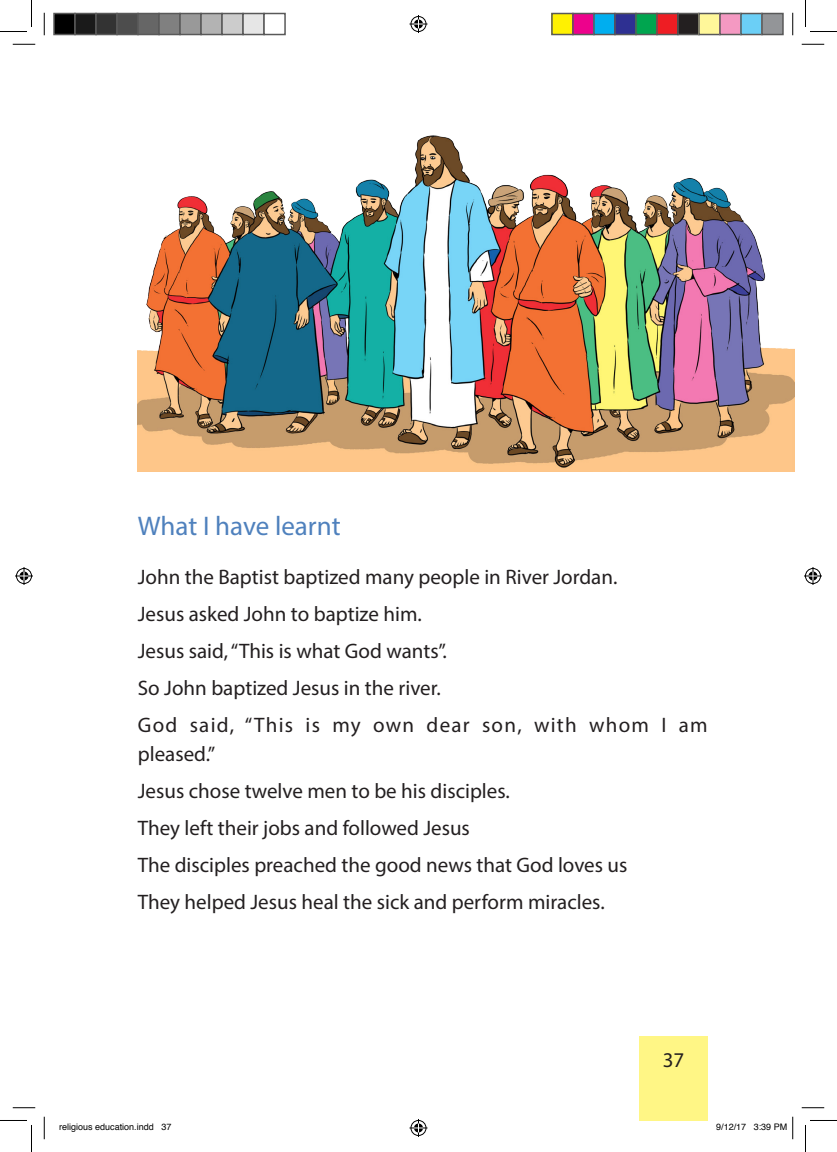
<style>
.page{position:relative;width:837px;height:1152px;background:#fff}
.page>*{position:absolute;margin:0;border:0;box-sizing:border-box;transform-origin:0 0}
.subheading_1{font:27px "Myriad Pro";color:#4f81bd}
.text{font:21px "Myriad Pro";color:#231f20}
.text-2{font:21px/28.5px "Myriad Pro";letter-spacing:.06em;color:#231f20}
.t1{font:9px "Helvetica";color:#000}
</style>
<div class="page">
<div style="left:640px;top:1036px;width:68px;height:84px;background:#fff685"></div>
<img style="left:138px;top:135px;width:656px;height:337px">
<svg style="left:13px;top:44px;width:22px;height:1px"></svg>
<svg style="left:802px;top:44px;width:22px;height:1px"></svg>
<svg style="left:13px;top:1107px;width:22px;height:1px"></svg>
<svg style="left:802px;top:1107px;width:22px;height:1px"></svg>
<svg style="left:44px;top:13px;width:1px;height:22px"></svg>
<svg style="left:44px;top:1116px;width:1px;height:23px"></svg>
<svg style="left:792px;top:13px;width:1px;height:22px"></svg>
<svg style="left:0;top:0;width:32px;height:32px"></svg>
<svg style="left:0;top:1120px;width:32px;height:32px"></svg>
<svg style="left:805px;top:0;width:32px;height:32px"></svg>
<svg style="left:805px;top:1120px;width:32px;height:32px"></svg>
<svg style="left:409px;top:15px;width:18px;height:18px"></svg>
<svg style="left:409px;top:1119px;width:18px;height:17px"></svg>
<svg style="left:15px;top:567px;width:18px;height:18px"></svg>
<svg style="left:804px;top:567px;width:18px;height:18px"></svg>
<div style="left:54px;top:14px;width:21px;height:21px;background:#000"></div>
<div style="left:53px;top:13px;width:23px;height:22px;border:2px solid #595959"></div>
<div style="left:75px;top:14px;width:21px;height:21px;background:#1a1a1a"></div>
<div style="left:74px;top:13px;width:23px;height:22px;border:2px solid #595959"></div>
<div style="left:96px;top:14px;width:21px;height:21px;background:#333"></div>
<div style="left:95px;top:13px;width:23px;height:22px;border:2px solid #595959"></div>
<div style="left:117px;top:14px;width:21px;height:21px;background:#4d4d4d"></div>
<div style="left:116px;top:13px;width:23px;height:22px;border:2px solid #595959"></div>
<div style="left:138px;top:14px;width:21px;height:21px;background:#666"></div>
<div style="left:137px;top:13px;width:23px;height:22px;border:2px solid #595959"></div>
<div style="left:159px;top:14px;width:21px;height:21px;background:#808080"></div>
<div style="left:158px;top:13px;width:23px;height:22px;border:2px solid #595959"></div>
<div style="left:180px;top:14px;width:21px;height:21px;background:#999"></div>
<div style="left:179px;top:13px;width:23px;height:22px;border:2px solid #595959"></div>
<div style="left:201px;top:14px;width:21px;height:21px;background:#b3b3b3"></div>
<div style="left:200px;top:13px;width:23px;height:22px;border:2px solid #595959"></div>
<div style="left:222px;top:14px;width:21px;height:21px;background:#ccc"></div>
<div style="left:221px;top:13px;width:23px;height:22px;border:2px solid #595959"></div>
<div style="left:243px;top:14px;width:21px;height:21px;background:#e6e6e6"></div>
<div style="left:242px;top:13px;width:23px;height:22px;border:2px solid #595959"></div>
<div style="left:263px;top:13px;width:23px;height:22px;border:2px solid #595959"></div>
<div style="left:552px;top:14px;width:21px;height:21px;background:#fff101"></div>
<div style="left:551px;top:13px;width:23px;height:22px;border:2px solid #595959"></div>
<div style="left:573px;top:14px;width:21px;height:21px;background:#ed028c"></div>
<div style="left:572px;top:13px;width:23px;height:22px;border:2px solid #595959"></div>
<div style="left:594px;top:14px;width:21px;height:21px;background:#00aeef"></div>
<div style="left:593px;top:13px;width:23px;height:22px;border:2px solid #595959"></div>
<div style="left:615px;top:14px;width:21px;height:21px;background:#2e3092"></div>
<div style="left:614px;top:13px;width:23px;height:22px;border:2px solid #595959"></div>
<div style="left:636px;top:14px;width:21px;height:21px;background:#00a54f"></div>
<div style="left:635px;top:13px;width:23px;height:22px;border:2px solid #595959"></div>
<div style="left:657px;top:14px;width:21px;height:21px;background:#ee1d23"></div>
<div style="left:656px;top:13px;width:23px;height:22px;border:2px solid #595959"></div>
<div style="left:678px;top:14px;width:21px;height:21px;background:#231f20"></div>
<div style="left:677px;top:13px;width:23px;height:22px;border:2px solid #595959"></div>
<div style="left:699px;top:14px;width:21px;height:21px;background:#fff79a"></div>
<div style="left:698px;top:13px;width:23px;height:22px;border:2px solid #595959"></div>
<div style="left:720px;top:14px;width:21px;height:21px;background:#f499c2"></div>
<div style="left:719px;top:13px;width:23px;height:22px;border:2px solid #595959"></div>
<div style="left:741px;top:14px;width:21px;height:21px;background:#6bcff6"></div>
<div style="left:740px;top:13px;width:23px;height:22px;border:2px solid #595959"></div>
<div style="left:762px;top:14px;width:21px;height:21px;background:#939598"></div>
<div style="left:761px;top:13px;width:23px;height:22px;border:2px solid #595959"></div>
<svg style="left:792px;top:1116px;width:1px;height:23px"></svg>
<p class="subheading_1" style="left:138px;top:509px;width:204px">What I have learnt</p>
<p class="text" style="left:138px;top:564px;width:481px">John the Baptist baptized many people in River Jordan.</p>
<p class="text" style="left:138px;top:601px;width:286px">Jesus asked John to baptize him.</p>
<p class="text" style="left:138px;top:638px;width:311px">Jesus said, “This is what God wants”.</p>
<p class="text" style="left:138px;top:675px;width:304px">So John baptized Jesus in the river.</p>
<p class="text-2" style="left:138px;top:710px;width:571px">God said, “This is my own dear son, with whom I am pleased.”</p>
<p class="text" style="left:138px;top:778px;width:374px">Jesus chose twelve men to be his disciples.</p>
<p class="text" style="left:138px;top:815px;width:334px">They left their jobs and followed Jesus</p>
<p class="text" style="left:138px;top:852px;width:491px">The disciples preached the good news that God loves us</p>
<p class="text" style="left:138px;top:889px;width:468px">They helped Jesus heal the sick and perform miracles.</p>
<p class="text" style="left:663px;top:1046px;width:23px">37</p>
<p class="t1" style="left:59px;top:1120px;width:114px">religious education.indd 37</p>
<p class="t1" style="left:716px;top:1120px;width:73px">9/12/17 3:39 PM</p>
</div>
